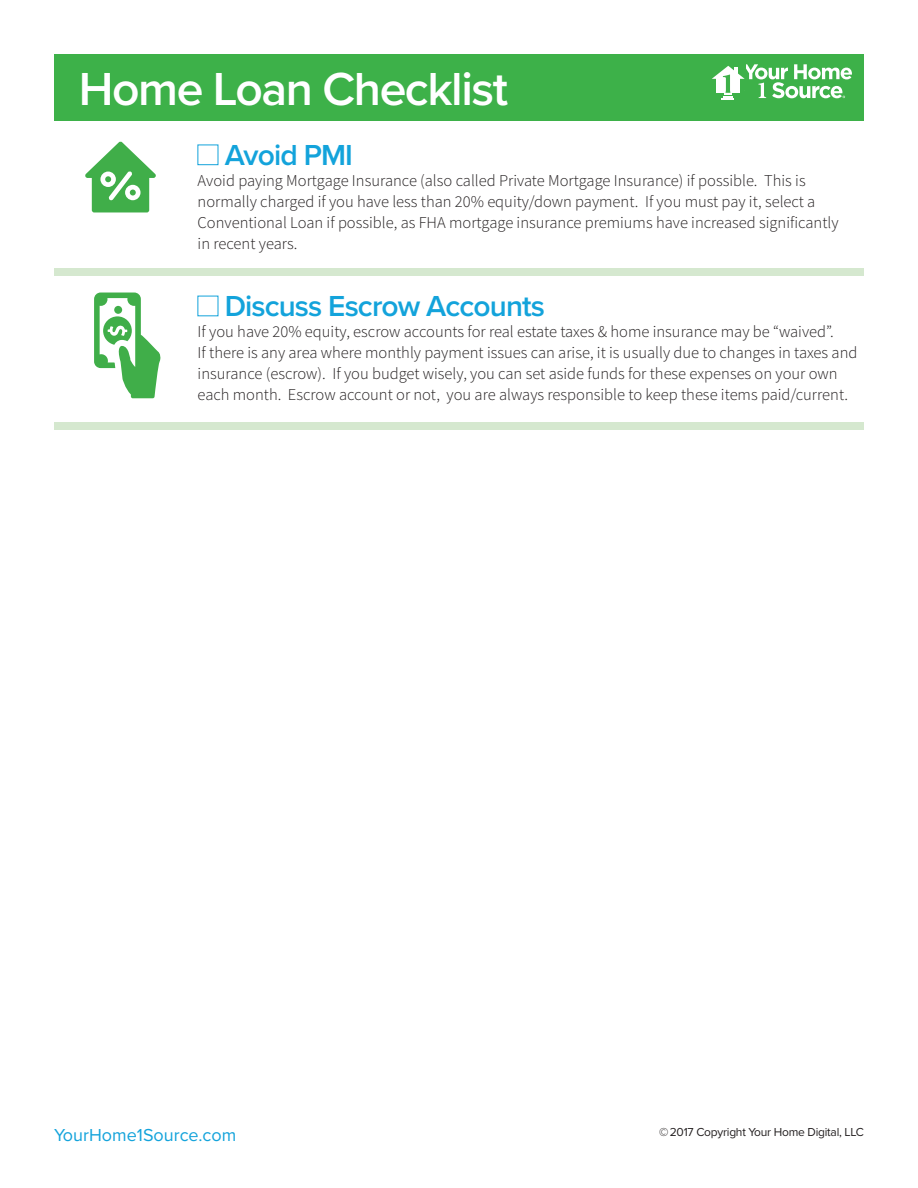
<style>
.page{position:relative;width:918px;height:1188px;background:#fff}
.page>*{position:absolute;margin:0;border:0;box-sizing:border-box;transform-origin:0 0}
.t1{font:600 48px "Proxima Nova";letter-spacing:-.03em;color:#fff}
.t2{font:600 30px "Proxima Nova";letter-spacing:-.03em;color:#13a3db}
.t3{font:18px "Proxima Nova";color:#13a3db}
.t4{font:300 16.5px/21px "Source Sans Pro";color:#231f20}
.t5{font:12px "Proxima Nova";letter-spacing:-.02em;color:#231f20}
</style>
<div class="page">
<div style="left:54px;top:54px;width:810px;height:66px;background:#3db149"></div>
<div style="left:54px;top:269px;width:810px;height:7px;background:#d5e8cf"></div>
<div style="left:54px;top:423px;width:810px;height:7px;background:#d5e8cf"></div>
<svg style="left:85px;top:142px;width:71px;height:70px"></svg>
<svg style="left:94px;top:293px;width:66px;height:105px"></svg>
<div style="left:198px;top:145px;width:20px;height:20px;border:1px solid #13a3db"></div>
<svg style="left:712px;top:64px;width:140px;height:36px"></svg>
<h1 class="t1" style="left:79px;top:60px;width:431px">Home Loan Checklist</h1>
<h2 class="t2" style="left:225px;top:137px;width:130px">Avoid PMI</h2>
<p class="t4" style="left:198px;top:170px;width:642px">Avoid paying Mortgage Insurance (also called Private Mortgage Insurance) if possible. This is normally charged if you have less than 20% equity/down payment. If you must pay it, select a Conventional Loan if possible, as FHA mortgage insurance premiums have increased significantly in recent years.</p>
<h2 class="t2" style="left:225px;top:288px;width:322px">Discuss Escrow Accounts</h2>
<p class="t4" style="left:198px;top:321px;width:661px">If you have 20% equity, escrow accounts for real estate taxes &amp; home insurance may be “waived”.<br>If there is any area where monthly payment issues can arise, it is usually due to changes in taxes and insurance (escrow). If you budget wisely, you can set aside funds for these expenses on your own each month. Escrow account or not, you are always responsible to keep these items paid/current.</p>
<p class="t3" style="left:54px;top:1124px;width:184px">YourHome1Source.com</p>
<p class="t5" style="left:659px;top:1125px;width:206px">© 2017 Copyright Your Home Digital, LLC</p>
</div>
